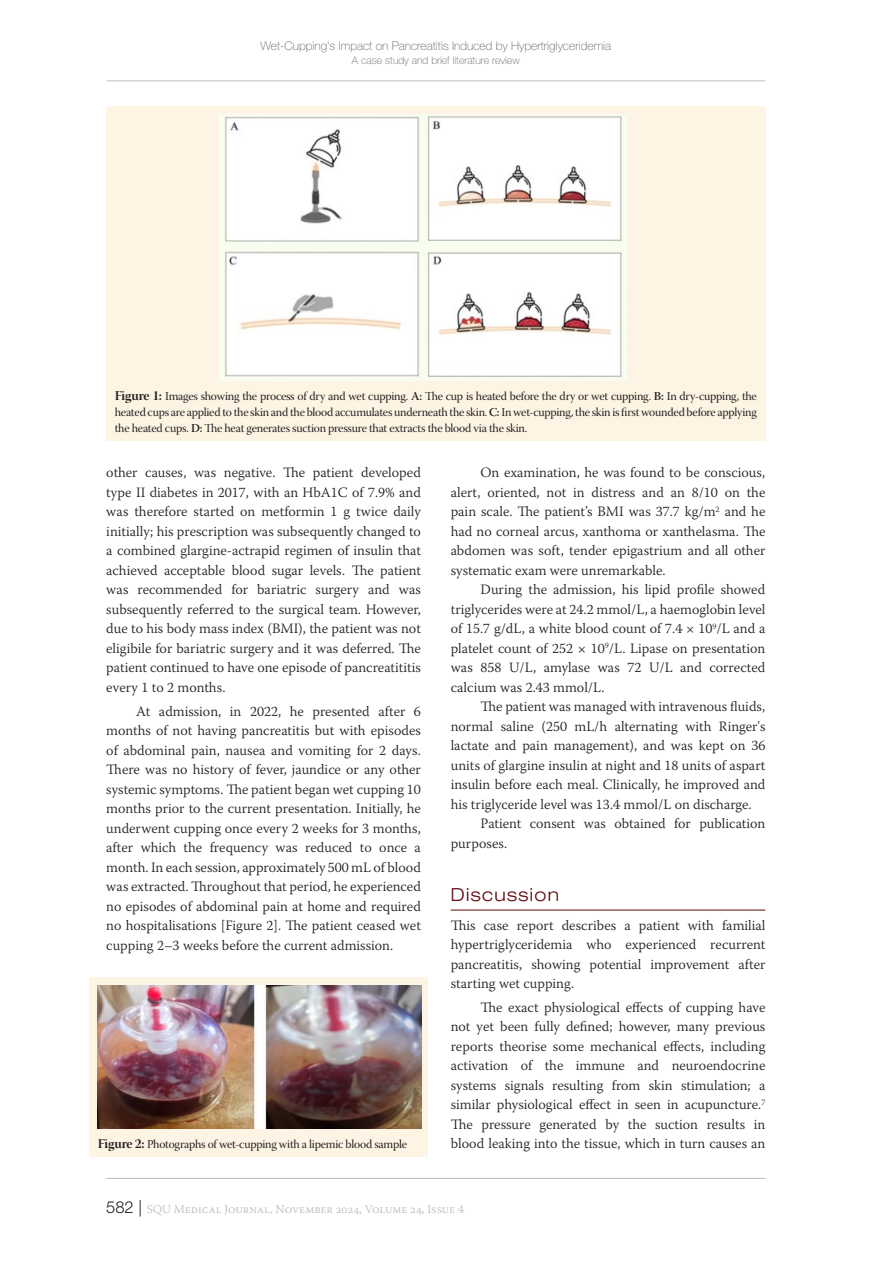
<style>
.page{position:relative;width:893px;height:1263px;background:#fff}
.page>*{position:absolute;margin:0;border:0;box-sizing:border-box;transform-origin:0 0}
.Heading1{font:300 expanded 18px "Helvetica Neue LT Pro";letter-spacing:.075em;color:#60080e}
.Text_Para_2{font:300 14.25px/19.5px "Warnock Pro";color:#231f20;text-align:justify}
.Text_Para_1{font:300 14.25px/19.5px "Warnock Pro";color:#231f20;text-align:justify}
.Figures{font:12px/15.8px "Warnock Pro Subh";letter-spacing:-.02em;color:#231f20;text-align:justify}
.t1{font:100 12px "Helvetica Neue LT Pro";color:#636366}
.t2{font:300 12px "Warnock Pro";color:#bcbdc0}
.t3{font:100 10.5px "Helvetica Neue LT Pro";color:#636366}
.s1{font-family:"Warnock Pro Bold Disp";font-size:13.5px}
.s2{font-family:"Warnock Pro Semibold Subh"}
.s3{font-family:"Helvetica Neue LT Pro";font-size:16.5px;color:#231f20}
</style>
<div class="page">
<hr style="left:106px;top:81px;width:659px;height:1px;background:#bcbdc0">
<hr style="left:106px;top:1178px;width:659px;height:1px;background:#bcbdc0">
<hr style="left:451px;top:910px;width:314px;height:1px;background:#60080e">
<div style="left:89px;top:977px;width:339px;height:180px;background:#fef4e4"></div>
<img style="left:98px;top:985px;width:324px;height:143px">
<div style="left:106px;top:106px;width:659px;height:334px;background:#fef4e4"></div>
<img style="left:220px;top:115px;width:406px;height:265px">
<p class="t1" style="left:260px;top:39px;width:352px">Wet-Cupping's Impact on Pancreatitis Induced by Hypertriglyceridemia</p>
<p class="t3" style="left:352px;top:54px;width:169px">A case study and brief literature review</p>
<p class="Figures" style="left:115px;top:390px;width:644px"><span class="s1">Figure 1:</span> Images showing the process of dry and wet cupping. <span class="s2">A:</span> The cup is heated before the dry or wet cupping. <span class="s2">B:</span> In dry-cupping, the heated cups are applied to the skin and the blood accumulates underneath the skin. <span class="s2">C:</span> In wet-cupping, the skin is first wounded before applying the heated cups. <span class="s2">D:</span> The heat generates suction pressure that extracts the blood via the skin.</p>
<p class="Text_Para_1" style="left:106px;top:463px;width:316px">other causes, was negative. The patient developed type II diabetes in 2017, with an HbA1C of 7.9% and was therefore started on metformin 1 g twice daily initially; his prescription was subsequently changed to a combined glargine-actrapid regimen of insulin that achieved acceptable blood sugar levels. The patient was recommended for bariatric surgery and was subsequently referred to the surgical team. However, due to his body mass index (BMI), the patient was not eligibile for bariatric surgery and it was deferred. The patient continued to have one episode of pancreatititis every 1 to 2 months.</p>
<p class="Text_Para_2" style="left:106px;top:701px;width:316px;text-indent:30px">At admission, in 2022, he presented after 6 months of not having pancreatitis but with episodes of abdominal pain, nausea and vomiting for 2 days.<br>There was no history of fever, jaundice or any other systemic symptoms. The patient began wet cupping 10 months prior to the current presentation. Initially, he underwent cupping once every 2 weeks for 3 months, after which the frequency was reduced to once a month. In each session, approximately 500 mL of blood was extracted. Throughout that period, he experienced no episodes of abdominal pain at home and required no hospitalisations [Figure 2]. The patient ceased wet cupping 2–3 weeks before the current admission.</p>
<p class="Text_Para_2" style="left:451px;top:463px;width:316px;text-indent:30px">On examination, he was found to be conscious, alert, oriented, not in distress and an 8/10 on the pain scale. The patient’s BMI was 37.7 kg/m<sup>2</sup> and he had no corneal arcus, xanthoma or xanthelasma. The abdomen was soft, tender epigastrium and all other systematic exam were unremarkable.</p>
<p class="Text_Para_2" style="left:451px;top:580px;width:316px;text-indent:30px">During the admission, his lipid profile showed triglycerides were at 24.2 mmol/L, a haemoglobin level of 15.7 g/dL, a white blood count of 7.4 × 10<sup>9</sup>/L and a platelet count of 252 × 10<sup>9</sup>/L. Lipase on presentation was 858 U/L, amylase was 72 U/L and corrected calcium was 2.43 mmol/L.</p>
<p class="Text_Para_2" style="left:451px;top:697px;width:316px;text-indent:30px">The patient was managed with intravenous fluids, normal saline (250 mL/h alternating with Ringer's lactate and pain management), and was kept on 36 units of glargine insulin at night and 18 units of aspart insulin before each meal. Clinically, he improved and his triglyceride level was 13.4 mmol/L on discharge.</p>
<p class="Text_Para_2" style="left:451px;top:814px;width:316px;text-indent:30px">Patient consent was obtained for publication purposes.</p>
<p class="Heading1" style="left:451px;top:884px;width:110px">Discussion</p>
<p class="Text_Para_1" style="left:451px;top:915px;width:316px">This case report describes a patient with familial hypertriglyceridemia who experienced recurrent pancreatitis, showing potential improvement after starting wet cupping.</p>
<p class="Text_Para_2" style="left:451px;top:997px;width:316px;text-indent:30px">The exact physiological effects of cupping have not yet been fully defined; however, many previous reports theorise some mechanical effects, including activation of the immune and neuroendocrine systems signals resulting from skin stimulation; a similar physiological effect in seen in acupuncture.<sup>7<br></sup>The pressure generated by the suction results in</p>
<p class="Figures" style="left:98px;top:1138px;width:311px"><span class="s1">Figure 2:</span> Photographs of wet-cupping with a lipemic blood sample</p>
<p class="Text_Para_2" style="left:451px;top:1133px;width:316px">blood leaking into the tissue, which in turn causes an</p>
<p class="t2" style="left:106px;top:1201px;width:359px"><span class="s3">582 |</span> SQU Medical Journal, November 2024, Volume 24, Issue 4</p>
</div>
